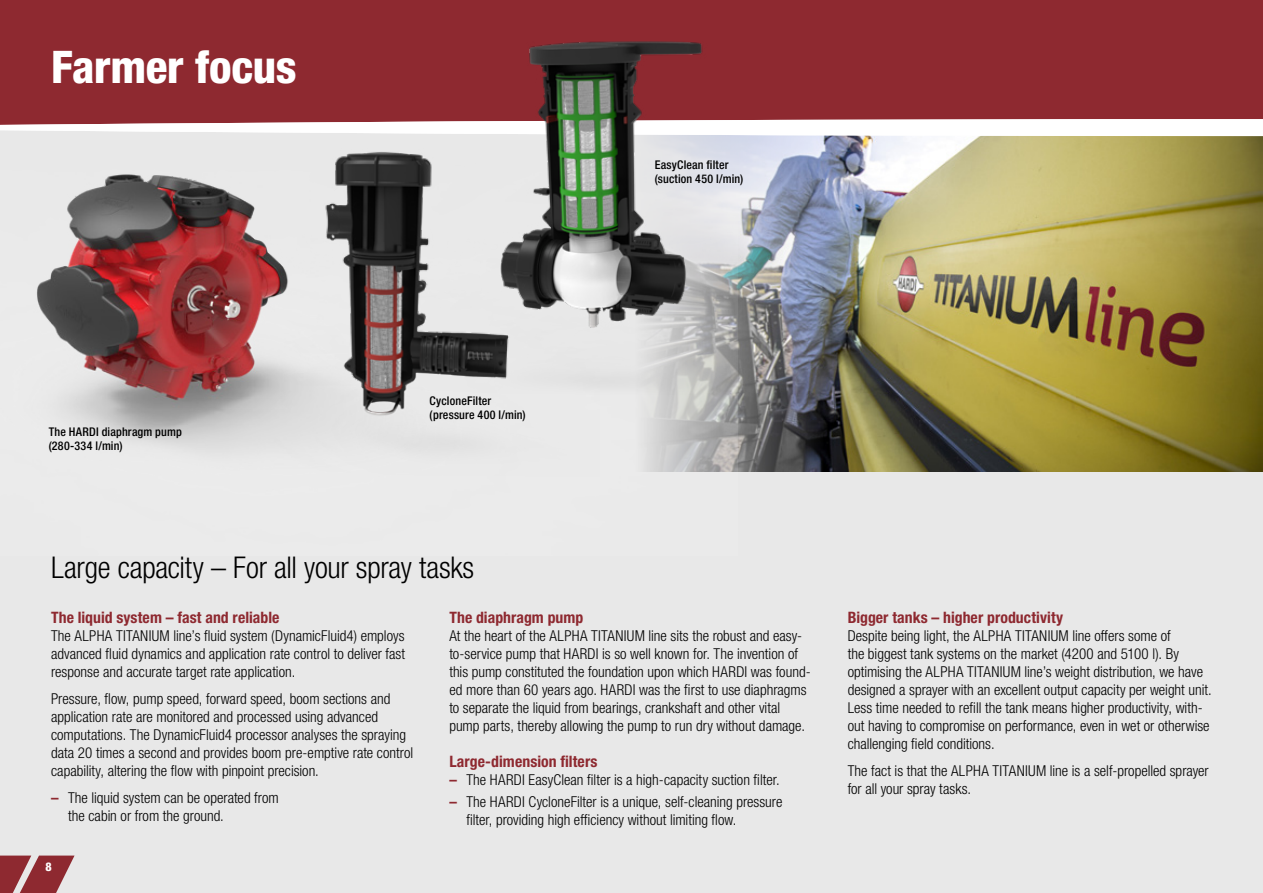
<style>
.page{position:relative;width:1263px;height:893px;background:#fff}
.page>*{position:absolute;margin:0;border:0;box-sizing:border-box;transform-origin:0 0}
.t1{font:800 condensed 45px "Helvetica Neue LTW1 G";letter-spacing:-.005em;color:#fff}
.t2{font:300 condensed 30px "Helvetica Neue LTW1 G";letter-spacing:-.01em;color:#000}
.t3{font:700 condensed 15.75px "Helvetica Neue LTW1 G";letter-spacing:.005em;color:#8e2930}
.t4{font:300 condensed 15px/18px "Helvetica Neue LTW1 G";color:#000}
.t5{font:500 condensed 12px/14.4px "Helvetica Neue LTW1 G";letter-spacing:.015em;color:#000}
.t6{font:800 condensed 12px "Helvetica Neue LTW1 G";color:#fff}
.s1{font-weight:700;color:#8e2930}
</style>
<div class="page">
<div style="left:0;top:128px;width:1263px;height:765px;background:#e8e8e8"></div>
<img style="left:737px;top:136px;width:526px;height:336px">
<div style="left:0;top:0;width:1263px;height:128px;background:#8e2930"></div>
<img style="left:37px;top:174px;width:700px;height:298px">
<svg style="left:0;top:119px;width:1263px;height:17px"></svg>
<img style="left:529px;top:41px;width:302px;height:359px">
<img style="left:183px;top:115px;width:416px;height:357px">
<svg style="left:0;top:855px;width:75px;height:38px"></svg>
<h1 class="t1" style="left:51px;top:40px;width:247px">Farmer focus</h1>
<p class="t5" style="left:655px;top:157px;width:90px">EasyClean filter (suction 450 l/min)</p>
<p class="t5" style="left:49px;top:424px;width:135px">The HARDI diaphragm pump (280-334 l/min)</p>
<p class="t5" style="left:430px;top:393px;width:97px">CycloneFilter (pressure 400 l/min)</p>
<h2 class="t2" style="left:51px;top:549px;width:425px">Large capacity – For all your spray tasks</h2>
<p class="t3" style="left:51px;top:608px;width:230px">The liquid system – fast and reliable</p>
<p class="t4" style="left:51px;top:626px;width:356px;text-align:justify">The ALPHA TITANIUM line’s fluid system (DynamicFluid4) employs advanced fluid dynamics and application rate control to deliver fast response and accurate target rate application.</p>
<p class="t4" style="left:51px;top:689px;width:364px">Pressure, flow, pump speed, forward speed, boom sections and application rate are monitored and processed using advanced computations. The DynamicFluid4 processor analyses the spraying data 20 times a second and provides boom pre-emptive rate control capability, altering the flow with pinpoint precision.</p>
<p class="t4" style="left:68px;top:788px;width:212px;text-indent:-17px"><span class="s1">–</span> The liquid system can be operated from the cabin or from the ground.</p>
<p class="t3" style="left:449px;top:608px;width:136px">The diaphragm pump</p>
<p class="t4" style="left:449px;top:626px;width:363px">At the heart of the ALPHA TITANIUM line sits the robust and easy&shy;to-service pump that HARDI is so well known for. The invention of this pump constituted the foundation upon which HARDI was found&shy;ed more than 60 years ago. HARDI was the first to use diaphragms to separate the liquid from bearings, crankshaft and other vital pump parts, thereby allowing the pump to run dry without damage.</p>
<p class="t3" style="left:449px;top:752px;width:150px">Large-dimension filters</p>
<p class="t4" style="left:449px;top:770px;width:332px"><span class="s1">–</span> The HARDI EasyClean filter is a high-capacity suction filter.</p>
<p class="t4" style="left:466px;top:793px;width:318px;text-indent:-17px"><span class="s1">–</span> The HARDI CycloneFilter is a unique, self-cleaning pressure filter, providing high efficiency without limiting flow.</p>
<p class="t6" style="left:46px;top:860px;width:8px">8</p>
<p class="t3" style="left:848px;top:608px;width:217px">Bigger tanks – higher productivity</p>
<p class="t4" style="left:848px;top:626px;width:366px">Despite being light, the ALPHA TITANIUM line offers some of<br>the biggest tank systems on the market (4200 and 5100 l). By optimising the ALPHA TITANIUM line’s weight distribution, we have designed a sprayer with an excellent output capacity per weight unit.<br>Less time needed to refill the tank means higher productivity, with&shy;out having to compromise on performance, even in wet or otherwise challenging field conditions.</p>
<p class="t4" style="left:848px;top:761px;width:363px">The fact is that the ALPHA TITANIUM line is a self-propelled sprayer for all your spray tasks.</p>
</div>
